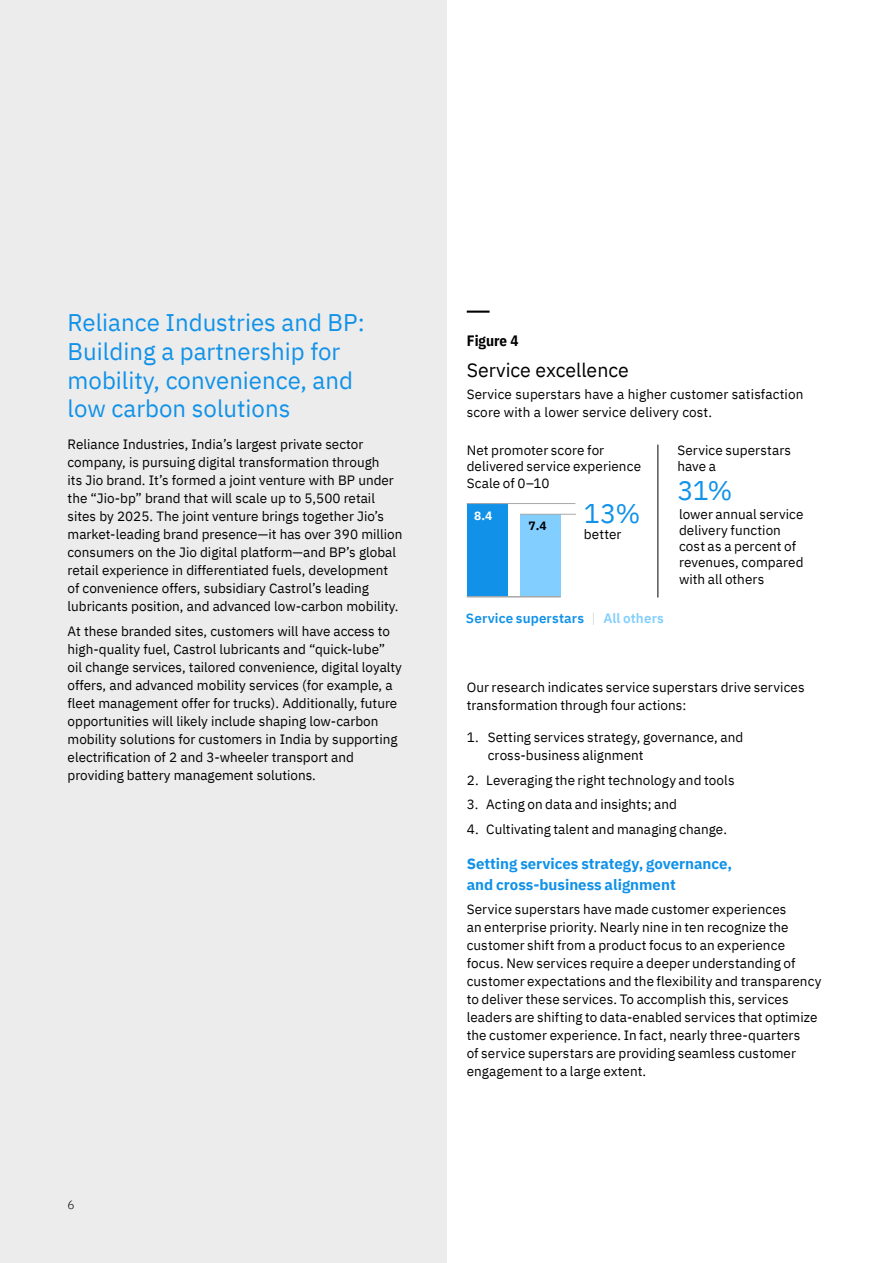
<style>
.page{position:relative;width:893px;height:1263px;background:#fff}
.page>*{position:absolute;margin:0;border:0;box-sizing:border-box;transform-origin:0 0}
.t1{font:27px "IBM Plex Sans";color:#1192e8}
.t2{font:24px/28.8px "IBM Plex Sans";color:#1192e8}
.t3{font:19.5px "IBM Plex Sans";color:#000}
.t4{font:700 15px/21px "IBM Plex Sans";color:#1192e8}
.t5{font:700 15px "IBM Plex Sans Cond";color:#000}
.t6{font:13.5px/18px "IBM Plex Sans";color:#000}
.t7{font:600 13.5px "IBM Plex Sans";letter-spacing:.01em;color:#1192e8}
.t8{font:700 12px "IBM Plex Sans";color:#fff}
.t9{font:700 12px "IBM Plex Sans";color:#000}
.t10{font:300 12px "IBM Plex Sans";color:#000}
.s1{font-weight:300;color:#c6c6c6}
.s2{color:#82cfff}
</style>
<div class="page">
<div style="left:0;top:0;width:446px;height:1263px;background:#ececec"></div>
<hr style="left:467px;top:311px;width:23px;height:2px;background:#000">
<hr style="left:658px;top:445px;width:1px;height:152px;background:#000">
<div style="left:467px;top:504px;width:40px;height:93px;background:#1192e8"></div>
<div style="left:520px;top:514px;width:41px;height:83px;background:#82cfff"></div>
<hr style="left:467px;top:503px;width:108px;height:1px;background:#a8a8a8">
<hr style="left:520px;top:514px;width:56px;height:1px;background:#a8a8a8">
<hr style="left:467px;top:596px;width:94px;height:1px;background:#a8a8a8">
<h2 class="t2" style="left:68px;top:306px;width:299px">Reliance Industries and BP:<br>Building a partnership for mobility, convenience, and low carbon solutions</h2>
<p class="t6" style="left:68px;top:434px;width:336px">Reliance Industries, India’s largest private sector company, is pursuing digital transformation through<br>its Jio brand. It’s formed a joint venture with BP under the “Jio-bp” brand that will scale up to 5,500 retail sites by 2025. The joint venture brings together Jio’s market-leading brand presence—it has over 390 million consumers on the Jio digital platform—and BP’s global retail experience in differentiated fuels, development of convenience offers, subsidiary Castrol’s leading lubricants position, and advanced low-carbon mobility.</p>
<p class="t6" style="left:68px;top:621px;width:336px">At these branded sites, customers will have access to high-quality fuel, Castrol lubricants and “quick-lube” oil change services, tailored convenience, digital loyalty offers, and advanced mobility services (for example, a fleet management offer for trucks). Additionally, future opportunities will likely include shaping low-carbon mobility solutions for customers in India by supporting electrification of 2 and 3-wheeler transport and providing battery management solutions.</p>
<p class="t10" style="left:68px;top:1196px;width:9px">6</p>
<p class="t5" style="left:467px;top:329px;width:53px">Figure 4</p>
<h3 class="t3" style="left:467px;top:355px;width:164px">Service excellence</h3>
<p class="t6" style="left:467px;top:384px;width:338px">Service superstars have a higher customer satisfaction score with a lower service delivery cost.</p>
<p class="t6" style="left:467px;top:440px;width:139px">Net promoter score for</p>
<p class="t6" style="left:677px;top:440px;width:115px">Service superstars</p>
<p class="t6" style="left:467px;top:456px;width:176px">delivered service experience</p>
<p class="t6" style="left:677px;top:456px;width:40px">have a</p>
<p class="t6" style="left:467px;top:473px;width:84px">Scale of 0–10</p>
<h1 class="t1" style="left:677px;top:469px;width:57px">31%</h1>
<p class="t8" style="left:474px;top:506px;width:20px">8.4</p>
<p class="t9" style="left:529px;top:516px;width:20px">7.4</p>
<h1 class="t1" style="left:584px;top:493px;width:58px">13%</h1>
<p class="t6" style="left:679px;top:505px;width:126px;line-height:16.2px">lower annual service delivery function</p>
<p class="t6" style="left:584px;top:524px;width:39px">better</p>
<p class="t6" style="left:679px;top:537px;width:126px;line-height:16.2px">cost as a percent of revenues, compared with all others</p>
<p class="t7" style="left:466px;top:608px;width:199px">Service superstars <span class="s1">|</span> <span class="s2">All others</span></p>
<p class="t6" style="left:467px;top:677px;width:339px">Our research indicates service superstars drive services transformation through four actions:</p>
<p class="t6" style="left:488px;top:727px;width:257px;text-indent:-21px">1. Setting services strategy, governance, and cross-business alignment</p>
<p class="t6" style="left:467px;top:770px;width:269px">2. Leveraging the right technology and tools</p>
<p class="t6" style="left:467px;top:794px;width:212px">3. Acting on data and insights; and</p>
<p class="t6" style="left:467px;top:819px;width:262px">4. Cultivating talent and managing change.</p>
<p class="t4" style="left:467px;top:851px;width:267px">Setting services strategy, governance, and cross-business alignment</p>
<p class="t6" style="left:467px;top:899px;width:356px">Service superstars have made customer experiences<br>an enterprise priority. Nearly nine in ten recognize the customer shift from a product focus to an experience focus. New services require a deeper understanding of customer expectations and the flexibility and transparency to deliver these services. To accomplish this, services leaders are shifting to data-enabled services that optimize the customer experience. In fact, nearly three-quarters<br>of service superstars are providing seamless customer engagement to a large extent.</p>
</div>
